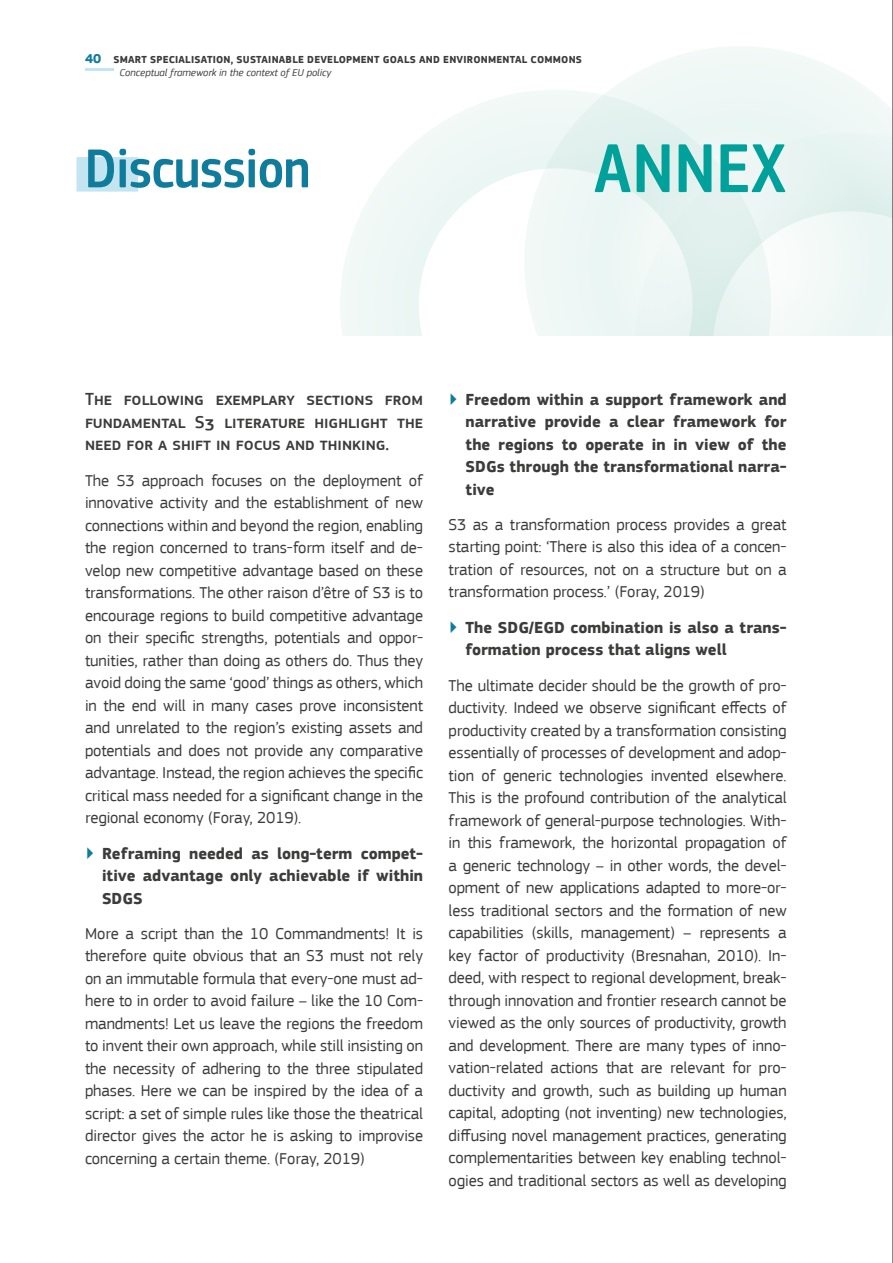
<style>
.page{position:relative;width:893px;height:1263px;background:#fff}
.page>*{position:absolute;margin:0;border:0;box-sizing:border-box;transform-origin:0 0}
.t1{font:500 72px "EC Square Sans Cond Pro";letter-spacing:.02em;color:#00a19a}
.t2{font:500 57px "EC Square Sans Cond Pro";color:#0f7c9c}
.t3{font:500 18px/22.5px "EC Square Sans Pro";color:#3c3c3b;text-align:justify}
.t4{font:16.5px/22.5px "EC Square Sans Pro";letter-spacing:-.005em;color:#3c3c3b;text-align:justify}
.t5{font:700 16.5px/22.5px "EC Square Sans Pro";color:#3c3c3b;text-align:justify}
.t6{font:700 10.5px/12.6px "EC Square Sans Pro";letter-spacing:.02em;color:#3c3c3b}
.s1{font-size:13.5px;color:#0f7c9c}
.s2{font-weight:400;font-style:italic}
.s3{color:#0f7c9c}
</style>
<div class="page">
<hr style="left:85px;top:68px;width:28px;height:3px;background:#c3e5f1">
<svg style="left:611px;top:46px;width:281px;height:87px"></svg>
<svg style="left:340px;top:90px;width:431px;height:246px"></svg>
<svg style="left:634px;top:133px;width:258px;height:203px"></svg>
<div style="left:77px;top:157px;width:61px;height:35px;background:#c3e5f1"></div>
<hr style="left:892px;top:0;width:1px;height:1263px;background:#1a171c">
<p class="t6" style="left:120px;top:54px;width:464px;text-indent:-35px"><span class="s1">40</span> SMART SPECIALISATION, SUSTAINABLE DEVELOPMENT GOALS AND ENVIRONMENTAL COMMONS<br><span class="s2">Conceptual framework in the context of EU policy</span></p>
<h2 class="t2" style="left:85px;top:135px;width:227px">Discussion</h2>
<h1 class="t1" style="left:594px;top:126px;width:193px">ANNEX</h1>
<p class="t3" style="left:85px;top:389px;width:340px">The following exemplary sections from fundamental S3 literature highlight the need for a shift in focus and thinking.</p>
<p class="t4" style="left:85px;top:469px;width:340px">The S3 approach focuses on the deployment of innovative activity and the establishment of new connections within and beyond the region, enabling the region concerned to trans-form itself and de&shy;velop new competitive advantage based on these transformations. The other raison d’être of S3 is to encourage regions to build competitive advantage on their specific strengths, potentials and oppor&shy;tunities, rather than doing as others do. Thus they avoid doing the same ‘good’ things as others, which in the end will in many cases prove inconsistent and unrelated to the region’s existing assets and potentials and does not provide any comparative advantage. Instead, the region achieves the specific critical mass needed for a significant change in the regional economy (Foray, 2019).</p>
<p class="t5" style="left:102px;top:842px;width:323px;text-indent:-17px"><span class="s3">▶</span> Reframing needed as long-term compet&shy;itive advantage only achievable if within SDGS</p>
<p class="t4" style="left:85px;top:922px;width:340px">More a script than the 10 Commandments! It is therefore quite obvious that an S3 must not rely on an immutable formula that every-one must ad&shy;here to in order to avoid failure – like the 10 Com&shy;mandments! Let us leave the regions the freedom to invent their own approach, while still insisting on the necessity of adhering to the three stipulated phases. Here we can be inspired by the idea of a script: a set of simple rules like those the theatrical director gives the actor he is asking to improvise concerning a certain theme. (Foray, 2019)</p>
<p class="t5" style="left:466px;top:389px;width:323px;text-indent:-17px"><span class="s3">▶</span> Freedom within a support framework and narrative provide a clear framework for the regions to operate in in view of the SDGs through the transformational narra&shy;tive</p>
<p class="t4" style="left:449px;top:513px;width:340px">S3 as a transformation process provides a great starting point: ‘There is also this idea of a concen&shy;tration of resources, not on a structure but on a transformation process.’ (Foray, 2019)</p>
<p class="t5" style="left:466px;top:617px;width:322px;text-indent:-17px"><span class="s3">▶</span> The SDG/EGD combination is also a trans&shy;formation process that aligns well</p>
<p class="t4" style="left:449px;top:674px;width:340px">The ultimate decider should be the growth of pro&shy;ductivity. Indeed we observe significant effects of productivity created by a transformation consisting essentially of processes of development and adop&shy;tion of generic technologies invented elsewhere.<br>This is the profound contribution of the analytical framework of general-purpose technologies. With&shy;in this framework, the horizontal propagation of a generic technology – in other words, the devel&shy;opment of new applications adapted to more-or&shy;less traditional sectors and the formation of new capabilities (skills, management) – represents a key factor of productivity (Bresnahan, 2010). In&shy;deed, with respect to regional development, break&shy;through innovation and frontier research cannot be viewed as the only sources of productivity, growth and development. There are many types of inno&shy;vation-related actions that are relevant for pro&shy;ductivity and growth, such as building up human capital, adopting (not inventing) new technologies, diffusing novel management practices, generating complementarities between key enabling technol&shy;ogies and traditional sectors as well as developing</p>
</div>
